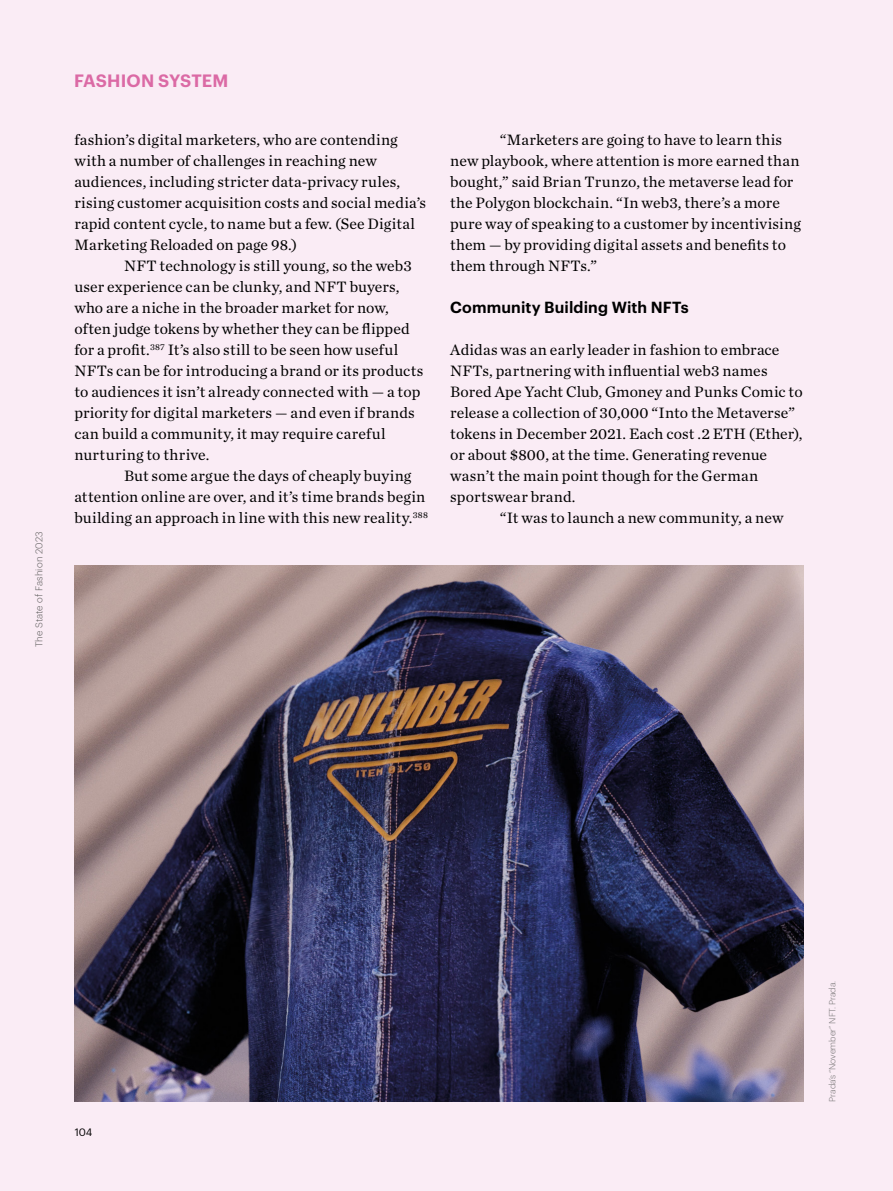
<style>
.page{position:relative;width:893px;height:1191px;background:#faecf5}
.page>*{position:absolute;margin:0;border:0;box-sizing:border-box;transform-origin:0 0}
.t1{font:600 17.5px "Graphik";letter-spacing:.005em;color:#db6aa5}
.t2{font:15.75px/21px "Chronicle Text G1";letter-spacing:.01em;color:#000}
.t3{font:600 15.75px "Graphik";letter-spacing:.01em;color:#000}
.t4{font:10.5px "Graphik";color:#000}
.t5{font:300 9.62px "Graphik";letter-spacing:.02em;color:#575756}
.t6{font:300 8.75px "Graphik";letter-spacing:-.01em;color:#706f6f}
</style>
<div class="page">
<img style="left:74px;top:565px;width:730px;height:536px">
<p class="t5" style="left:32px;top:647px;width:117px;rotate:-90deg">The State of Fashion 2023</p>
<p class="t1" style="left:74px;top:67px;width:156px">FASHION SYSTEM</p>
<p class="t2" style="left:74px;top:128px;width:353px">fashion’s digital marketers, who are contending with a number of challenges in reaching new audiences, including stricter data-privacy rules, rising customer acquisition costs and social media’s rapid content cycle, to name but a few. (See Digital Marketing Reloaded on page 98.)</p>
<p class="t2" style="left:74px;top:254px;width:350px;text-indent:50px">NFT technology is still young, so the web3 user experience can be clunky, and NFT buyers, who are a niche in the broader market for now, often judge tokens by whether they can be flipped for a profit.<sup>387</sup> It’s also still to be seen how useful NFTs can be for introducing a brand or its products to audiences it isn’t already connected with — a top priority for digital marketers — and even if brands can build a community, it may require careful nurturing to thrive.</p>
<p class="t2" style="left:74px;top:464px;width:355px;text-indent:50px">But some argue the days of cheaply buying attention online are over, and it’s time brands begin building an approach in line with this new reality.<sup>388</sup></p>
<p class="t2" style="left:450px;top:128px;width:352px;text-indent:50px">“Marketers are going to have to learn this new playbook, where attention is more earned than bought,” said Brian Trunzo, the metaverse lead for the Polygon blockchain. “In web3, there’s a more pure way of speaking to a customer by incentivising them — by providing digital assets and benefits to them through NFTs.”</p>
<p class="t3" style="left:450px;top:295px;width:240px">Community Building With NFTs</p>
<p class="t2" style="left:450px;top:338px;width:354px">Adidas was an early leader in fashion to embrace NFTs, partnering with influential web3 names Bored Ape Yacht Club, Gmoney and Punks Comic to release a collection of 30,000 “Into the Metaverse” tokens in December 2021. Each cost .2 ETH (Ether), or about $800, at the time. Generating revenue wasn’t the main point though for the German sportswear brand.</p>
<p class="t2" style="left:500px;top:506px;width:285px">“It was to launch a new community, a new</p>
<p class="t4" style="left:75px;top:1124px;width:19px">104</p>
<p class="t6" style="left:826px;top:1101px;width:122px;rotate:-90deg">Prada’s “November” NFT. Prada.</p>
</div>
